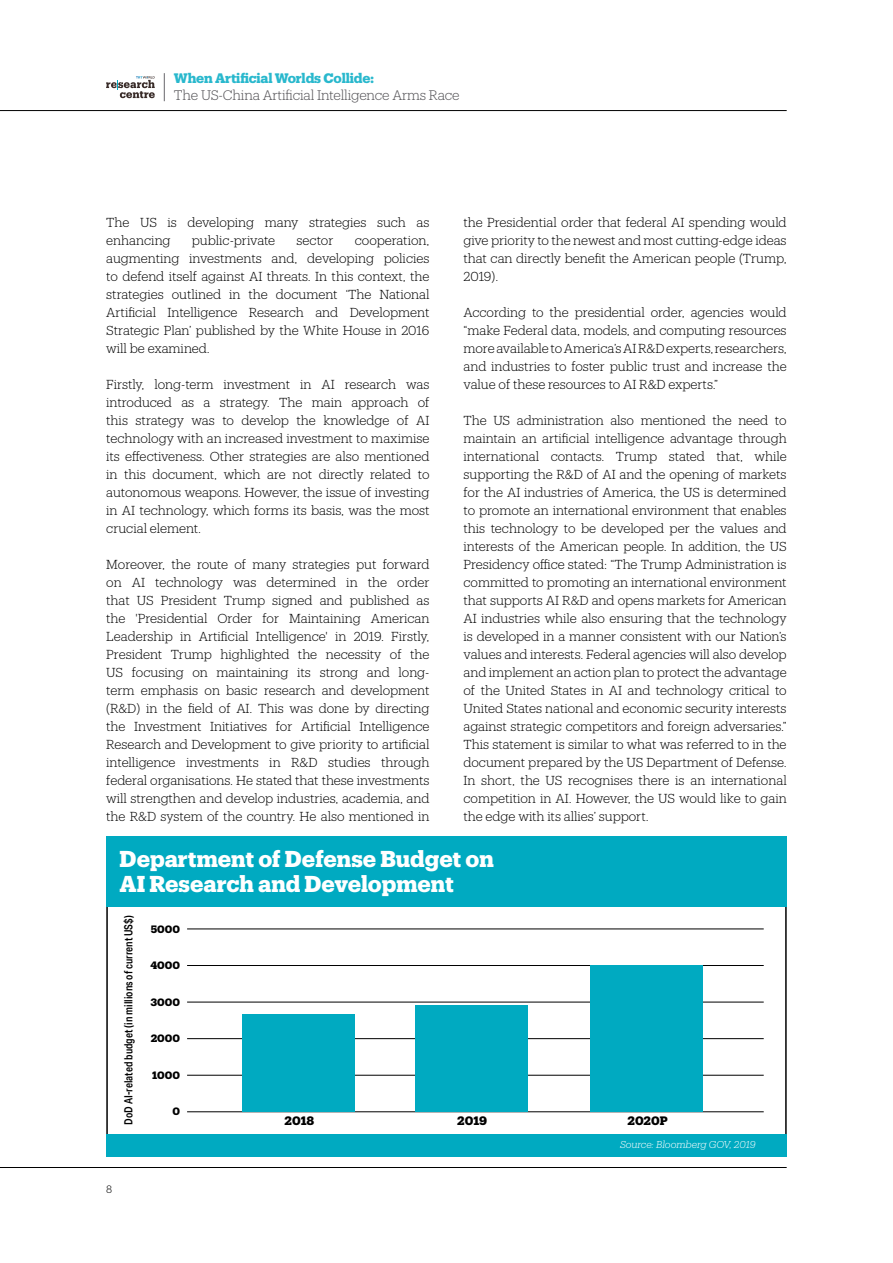
<style>
.page{position:relative;width:893px;height:1263px;background:#fff}
.page>*{position:absolute;margin:0;border:0;box-sizing:border-box;transform-origin:0 0}
.t1{font:700 22.5px/25.5px "Produkt";color:#fff}
.t2{font:300 13.5px "Produkt";letter-spacing:-.01em;color:#504f53}
.t3{font:700 13.5px "Produkt";letter-spacing:-.01em;color:#29b8cd}
.t4{font:300 12.75px/18px "Produkt";letter-spacing:-.005em;color:#000;text-align:justify}
.t5{font:700 12px "Produkt";letter-spacing:-.005em;color:#000}
.t6{font:500 11.25px "Aktiv Grotesk Cd";color:#000}
.t7{font:700 10.5px "Produkt";color:#000}
.t8{font:300 10.5px "Produkt";color:#000}
.t9{font:italic 300 9.75px "Produkt";color:#fff}
</style>
<div class="page">
<hr style="left:0;top:110px;width:787px;height:1px;background:#000">
<svg style="left:164px;top:73px;width:1px;height:28px"></svg>
<svg style="left:106px;top:76px;width:49px;height:22px"></svg>
<hr style="left:0;top:1167px;width:787px;height:1px;background:#000">
<div style="left:106px;top:837px;width:681px;height:70px;background:#00aac1"></div>
<div style="left:106px;top:1134px;width:681px;height:22px;background:#00aac1"></div>
<hr style="left:187px;top:929px;width:577px;height:1px;background:#000">
<hr style="left:187px;top:965px;width:577px;height:1px;background:#000">
<hr style="left:187px;top:1002px;width:577px;height:1px;background:#000">
<hr style="left:187px;top:1038px;width:577px;height:1px;background:#000">
<hr style="left:187px;top:1075px;width:577px;height:1px;background:#000">
<hr style="left:187px;top:1111px;width:577px;height:1px;background:#000">
<div style="left:242px;top:1014px;width:113px;height:98px;background:#00aac1"></div>
<div style="left:415px;top:1006px;width:113px;height:106px;background:#00aac1"></div>
<div style="left:590px;top:966px;width:113px;height:146px;background:#00aac1"></div>
<p class="t3" style="left:174px;top:69px;width:202px">When Artificial Worlds Collide:</p>
<p class="t2" style="left:174px;top:86px;width:287px">The US-China Artificial Intelligence Arms Race</p>
<p class="t4" style="left:106px;top:212px;width:325px">The US is developing many strategies such as enhancing</p>
<p class="t4" style="left:463px;top:213px;width:325px">the Presidential order that federal AI spending would give priority to the newest and most cutting-edge ideas that can directly benefit the American people (Trump, 2019).</p>
<p class="t4" style="left:463px;top:303px;width:325px">According to the presidential order, agencies would “make Federal data, models, and computing resources more available to America’s AI R&amp;D experts, researchers, and industries to foster public trust and increase the value of these resources to AI R&amp;D experts.”</p>
<p class="t4" style="left:463px;top:411px;width:325px">The US administration also mentioned the need to maintain an artificial intelligence advantage through international contacts. Trump stated that, while supporting the R&amp;D of AI and the opening of markets for the AI industries of America, the US is determined to promote an international environment that enables this technology to be developed per the values and interests of the American people. In addition, the US Presidency office stated: “The Trump Administration is committed to promoting an international environment that supports AI R&amp;D and opens markets for American AI industries while also ensuring that the technology is developed in a manner consistent with our Nation’s values and interests. Federal agencies will also develop and implement an action plan to protect the advantage of the United States in AI and technology critical to United States national and economic security interests against strategic competitors and foreign adversaries.” This statement is similar to what was referred to in the document prepared by the US Department of Defense.<br>In short, the US recognises there is an international competition in AI. However, the US would like to gain the edge with its allies’ support.</p>
<h1 class="t1" style="left:120px;top:845px;width:376px">Department of Defense Budget on<br>AI Research and Development</h1>
<p class="t6" style="left:122px;top:1125px;width:211px;rotate:-90deg">DoD AI-related budget (in millions of current US$)</p>
<p class="t4" style="left:192px;top:230px;width:85px">public-private</p>
<p class="t4" style="left:297px;top:230px;width:38px">sector</p>
<p class="t4" style="left:106px;top:230px;width:325px;text-indent:248px">cooperation, augmenting investments and, developing policies to defend itself against AI threats. In this context, the strategies outlined in the document ‘The National Artificial Intelligence Research and Development Strategic Plan’ published by the White House in 2016 will be examined.</p>
<p class="t4" style="left:106px;top:374px;width:325px">Firstly, long-term investment in AI research was introduced as a strategy. The main approach of this strategy was to develop the knowledge of AI technology with an increased investment to maximise its effectiveness. Other strategies are also mentioned in this document, which are not directly related to autonomous weapons. However, the issue of investing in AI technology, which forms its basis, was the most crucial element.</p>
<p class="t4" style="left:106px;top:555px;width:325px">Moreover, the route of many strategies put forward on AI technology was determined in the order that US President Trump signed and published as the 'Presidential Order for Maintaining American Leadership in Artificial Intelligence' in 2019. Firstly, President Trump highlighted the necessity of the US focusing on maintaining its strong and long&shy;term emphasis on basic research and development (R&amp;D) in the field of AI. This was done by directing the Investment Initiatives for Artificial Intelligence Research and Development to give priority to artificial intelligence investments in R&amp;D studies through federal organisations. He stated that these investments will strengthen and develop industries, academia, and the R&amp;D system of the country. He also mentioned in</p>
<p class="t7" style="left:151px;top:921px;width:31px">5000</p>
<p class="t7" style="left:150px;top:958px;width:31px">4000</p>
<p class="t7" style="left:150px;top:994px;width:31px">3000</p>
<p class="t7" style="left:151px;top:1031px;width:31px">2000</p>
<p class="t7" style="left:152px;top:1067px;width:29px">1000</p>
<p class="t7" style="left:172px;top:1104px;width:9px">0</p>
<p class="t5" style="left:285px;top:1112px;width:31px">2018</p>
<p class="t5" style="left:457px;top:1112px;width:31px">2019</p>
<p class="t5" style="left:628px;top:1112px;width:42px">2020P</p>
<p class="t8" style="left:106px;top:1182px;width:8px">8</p>
<p class="t9" style="left:620px;top:1137px;width:137px">Source: Bloomberg GOV, 2019</p>
</div>
